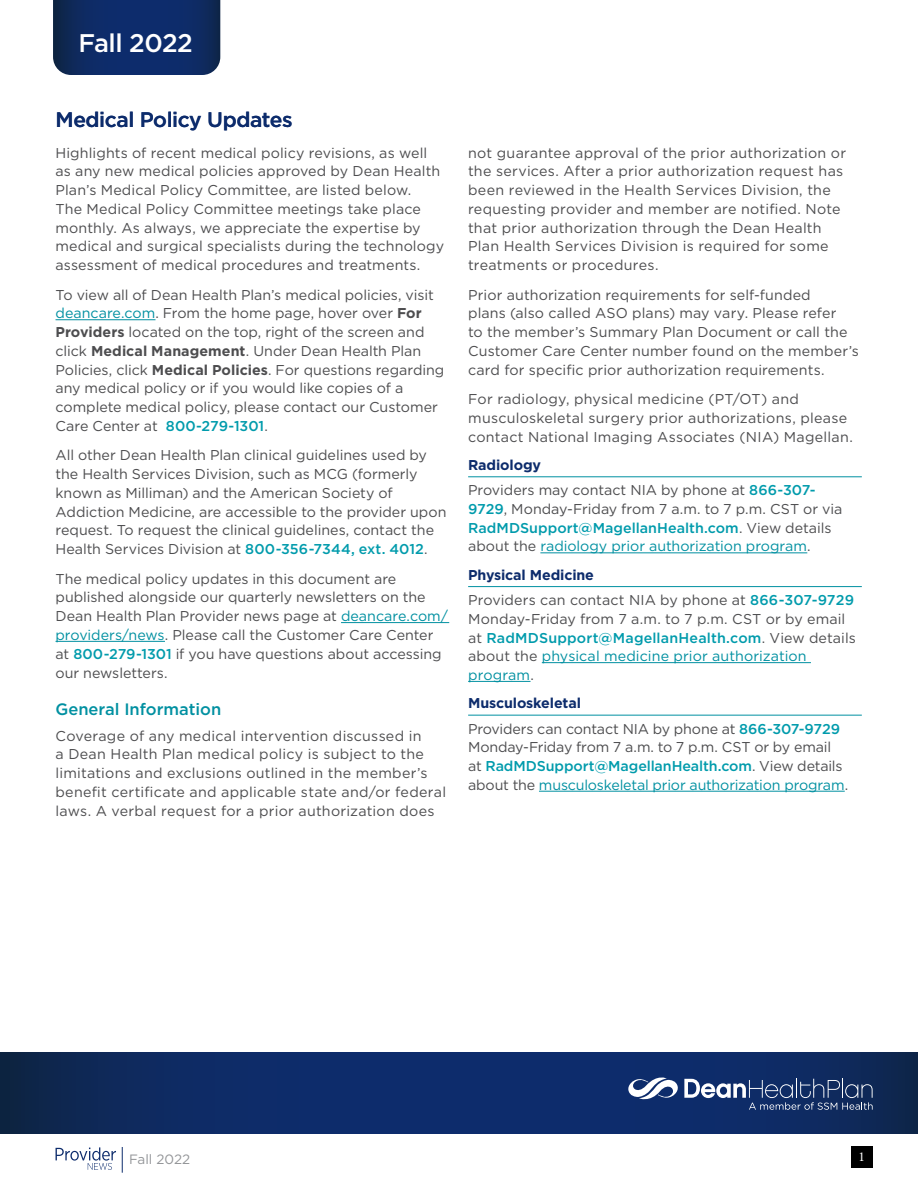
<style>
.page{position:relative;width:918px;height:1188px;background:#fff}
.page>*{position:absolute;margin:0;border:0;box-sizing:border-box;transform-origin:0 0}
.t1{font:500 25.5px "Gotham";letter-spacing:-.02em;color:#fff}
.t2{font:500 21px "Gotham";letter-spacing:-.02em;color:#0d2c6c}
.t3{font:500 16.5px "Gotham";color:#0090a1}
.t4{font:14.25px/18.8px "Gotham";letter-spacing:.005em;color:#4d4d4f}
.t5{font:13.5px "Gotham";color:#939598}
.t6{font:13.5px "Minion Pro";color:#fff}
.s1{color:#0090a1}
.s2{font-weight:700}
.s3{font-weight:500;color:#009bac}
.s4{font-weight:700;color:#0d2c6c}
</style>
<div class="page">
<svg style="left:0;top:1052px;width:918px;height:81px;background:#0d2a63"></svg>
<svg style="left:122px;top:1147px;width:1px;height:26px"></svg>
<svg style="left:56px;top:1147px;width:60px;height:23px"></svg>
<div style="left:851px;top:1147px;width:22px;height:21px;background:#000"></div>
<svg style="left:628px;top:1074px;width:245px;height:36px;background:#3b5381"></svg>
<svg style="left:53px;top:0;width:167px;height:75px;background:#102c64"></svg>
<hr style="left:56px;top:319px;width:100px;height:1px;background:#0090a1">
<hr style="left:341px;top:622px;width:108px;height:1px;background:#0090a1">
<hr style="left:56px;top:641px;width:109px;height:1px;background:#0090a1">
<hr style="left:468px;top:476px;width:394px;height:1px;background:#0090a1">
<hr style="left:540px;top:552px;width:267px;height:1px;background:#0090a1">
<hr style="left:468px;top:586px;width:394px;height:1px;background:#0090a1">
<hr style="left:542px;top:662px;width:269px;height:1px;background:#0090a1">
<hr style="left:468px;top:681px;width:63px;height:1px;background:#0090a1">
<hr style="left:468px;top:715px;width:394px;height:1px;background:#0090a1">
<hr style="left:539px;top:791px;width:306px;height:1px;background:#0090a1">
<h1 class="t1" style="left:79px;top:27px;width:116px">Fall 2022</h1>
<h2 class="t2" style="left:56px;top:106px;width:239px">Medical Policy Updates</h2>
<p class="t4" style="left:56px;top:143px;width:390px">Highlights of recent medical policy revisions, as well as any new medical policies approved by Dean Health Plan’s Medical Policy Committee, are listed below.<br>The Medical Policy Committee meetings take place monthly. As always, we appreciate the expertise by medical and surgical specialists during the technology assessment of medical procedures and treatments.</p>
<p class="t4" style="left:56px;top:285px;width:390px">To view all of Dean Health Plan’s medical policies, visit <span class="s1">deancare.com</span>. From the home page, hover over <span class="s2">For Providers</span> located on the top, right of the screen and click <span class="s2">Medical Management</span>. Under Dean Health Plan Policies, click <span class="s2">Medical Policies</span>. For questions regarding any medical policy or if you would like copies of a complete medical policy, please contact our Customer Care Center at <span class="s3">800-279-1301</span>.</p>
<p class="t4" style="left:56px;top:446px;width:392px">All other Dean Health Plan clinical guidelines used by the Health Services Division, such as MCG (formerly known as Milliman) and the American Society of Addiction Medicine, are accessible to the provider upon request. To request the clinical guidelines, contact the Health Services Division at <span class="s3">800-356-7344, ext. 4012</span>.</p>
<p class="t4" style="left:56px;top:569px;width:394px">The medical policy updates in this document are published alongside our quarterly newsletters on the Dean Health Plan Provider news page at <span class="s1">deancare.com/ providers/news</span>. Please call the Customer Care Center at <span class="s3">800-279-1301</span> if you have questions about accessing our newsletters.</p>
<p class="t3" style="left:56px;top:699px;width:167px">General Information</p>
<p class="t4" style="left:56px;top:726px;width:392px">Coverage of any medical intervention discussed in<br>a Dean Health Plan medical policy is subject to the limitations and exclusions outlined in the member’s benefit certificate and applicable state and/or federal laws. A verbal request for a prior authorization does</p>
<p class="t4" style="left:468px;top:143px;width:379px">not guarantee approval of the prior authorization or the services. After a prior authorization request has been reviewed in the Health Services Division, the requesting provider and member are notified. Note that prior authorization through the Dean Health Plan Health Services Division is required for some treatments or procedures.</p>
<p class="t4" style="left:468px;top:285px;width:392px">Prior authorization requirements for self-funded<br>plans (also called ASO plans) may vary. Please refer<br>to the member’s Summary Plan Document or call the Customer Care Center number found on the member’s card for specific prior authorization requirements.</p>
<p class="t4" style="left:468px;top:389px;width:386px">For radiology, physical medicine (PT/OT) and musculoskeletal surgery prior authorizations, please contact National Imaging Associates (NIA) Magellan.</p>
<p class="t4" style="left:468px;top:452px;width:349px;line-height:25.5px"><span class="s4">Radiology<br></span>Providers may contact NIA by phone at <span class="s3">866-307-</span></p>
<p class="t4" style="left:468px;top:499px;width:376px"><span class="s3">9729</span>, Monday-Friday from 7 a.m. to 7 p.m. CST or via<br><span class="s3">RadMDSupport@MagellanHealth.com</span>. View details about the <span class="s1">radiology prior authorization program</span>.</p>
<p class="t4" style="left:468px;top:561px;width:387px;line-height:25.5px"><span class="s4">Physical Medicine<br></span>Providers can contact NIA by phone at <span class="s3">866-307-9729</span></p>
<p class="t4" style="left:468px;top:609px;width:389px">Monday-Friday from 7 a.m. to 7 p.m. CST or by email at <span class="s3">RadMDSupport@MagellanHealth.com</span>. View details about the <span class="s1">physical medicine prior authorization program</span>.</p>
<p class="t4" style="left:468px;top:690px;width:373px;line-height:25.5px"><span class="s4">Musculoskeletal<br></span>Providers can contact NIA by phone at <span class="s3">866-307-9729</span></p>
<p class="t4" style="left:468px;top:738px;width:382px">Monday-Friday from 7 a.m. to 7 p.m. CST or by email at <span class="s3">RadMDSupport@MagellanHealth.com</span>. View details about the <span class="s1">musculoskeletal prior authorization program</span>.</p>
<p class="t5" style="left:129px;top:1150px;width:63px">Fall 2022</p>
<p class="t6" style="left:859px;top:1148px;width:8px">1</p>
</div>
